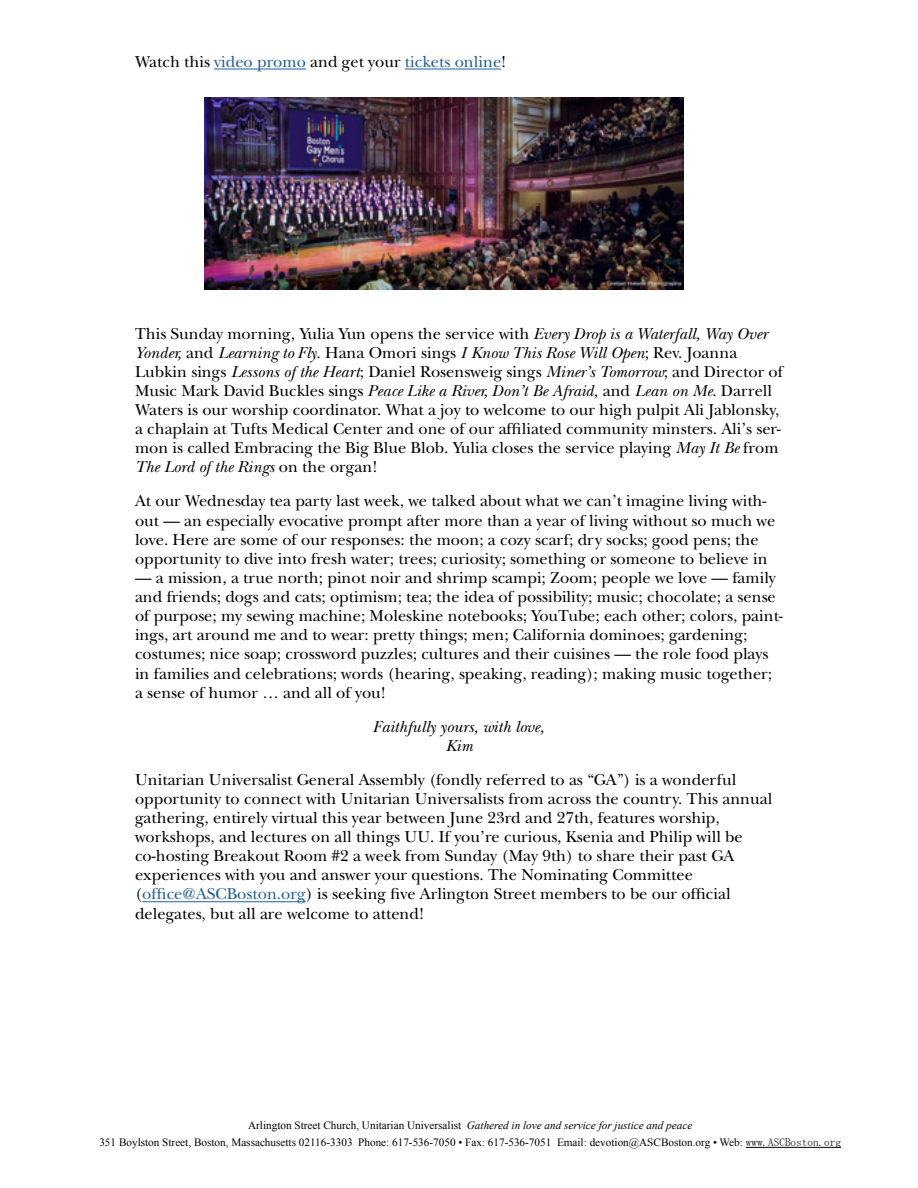
<style>
.page{position:relative;width:918px;height:1188px;background:#fff}
.page>*{position:absolute;margin:0;border:0;box-sizing:border-box;transform-origin:0 0}
.t1{font:16.5px/19px "New Baskerville";color:#000}
.t2{font:16.5px "New Baskerville";color:#215e9e}
.t3{font:italic 16.5px/19px "New Baskerville";color:#000;text-align:center}
.t4{font:11.25px/16.5px "Times New Roman";color:#000;text-align:center}
.s1{color:#000}
.s2{font-style:italic}
.s3{color:#215e9e}
.s4{font-family:"MS Mincho"}
</style>
<div class="page">
<hr style="left:214px;top:69px;width:92px;height:1px;background:#215e9e">
<hr style="left:405px;top:69px;width:96px;height:1px;background:#215e9e">
<hr style="left:142px;top:901px;width:164px;height:1px;background:#215e9e">
<hr style="left:746px;top:1147px;width:95px;height:1px;background:#000">
<img style="left:204px;top:98px;width:480px;height:191px">
<p class="t2" style="left:135px;top:51px;width:373px"><span class="s1">Watch this</span> video promo <span class="s1">and get your</span> tickets online<span class="s1">!</span></p>
<p class="t1" style="left:135px;top:324px;width:650px">This Sunday morning, Yulia Yun opens the service with <span class="s2">Every Drop is a Waterfall, Way Over Yonder,</span> and <span class="s2">Learning to Fly</span>. Hana Omori sings <span class="s2">I Know This Rose Will Open</span>; Rev. Joanna Lubkin sings <span class="s2">Lessons of the Heart</span>; Daniel Rosensweig sings <span class="s2">Miner’s Tomorrow</span>; and Director of Music Mark David Buckles sings <span class="s2">Peace Like a River, Don’t Be Afraid,</span> and <span class="s2">Lean on Me</span>. Darrell Waters is our worship coordinator. What a joy to welcome to our high pulpit Ali Jablonsky, a chaplain at Tufts Medical Center and one of our affiliated community minsters. Ali’s ser&shy;mon is called Embracing the Big Blue Blob. Yulia closes the service playing <span class="s2">May It Be</span> from <span class="s2">The Lord of the Rings</span> on the organ!</p>
<p class="t1" style="left:135px;top:491px;width:642px">At our Wednesday tea party last week, we talked about what we can’t imagine living with&shy;out — an especially evocative prompt after more than a year of living without so much we love. Here are some of our responses: the moon; a cozy scarf; dry socks; good pens; the opportunity to dive into fresh water; trees; curiosity; something or someone to believe in</p>
<p class="t1" style="left:135px;top:568px;width:649px">— a mission, a true north; pinot noir and shrimp scampi; Zoom; people we love — family and friends; dogs and cats; optimism; tea; the idea of possibility; music; chocolate; a sense of purpose; my sewing machine; Moleskine notebooks; YouTube; each other; colors, paint&shy;ings, art around me and to wear: pretty things; men; California dominoes; gardening; costumes; nice soap; crossword puzzles; cultures and their cuisines — the role food plays in families and celebrations; words (hearing, speaking, reading); making music together; a sense of humor … and all of you!</p>
<p class="t3" style="left:374px;top:717px;width:172px">Faithfully yours, with love,<br>Kim</p>
<p class="t1" style="left:135px;top:770px;width:639px">Unitarian Universalist General Assembly (fondly referred to as “GA”) is a wonderful opportunity to connect with Unitarian Universalists from across the country. This annual gathering, entirely virtual this year between June 23rd and 27th, features worship, workshops, and lectures on all things UU. If you’re curious, Ksenia and Philip will be co-hosting Breakout Room #2 a week from Sunday (May 9th) to share their past GA experiences with you and answer your questions. The Nominating Committee (<span class="s3">office@ASCBoston.org</span>) is seeking five Arlington Street members to be our official delegates, but all are welcome to attend!</p>
<p class="t4" style="left:99px;top:1117px;width:743px">Arlington Street Church, Unitarian Universalist <span class="s2">Gathered in love and service for justice and peace<br></span>351 Boylston Street, Boston, Massachusetts 02116-3303 Phone: 617-536-7050 • Fax: 617-536-7051 Email: devotion@ASCBoston.org • Web: <span class="s4">www.ASCBoston.org</span></p>
</div>
